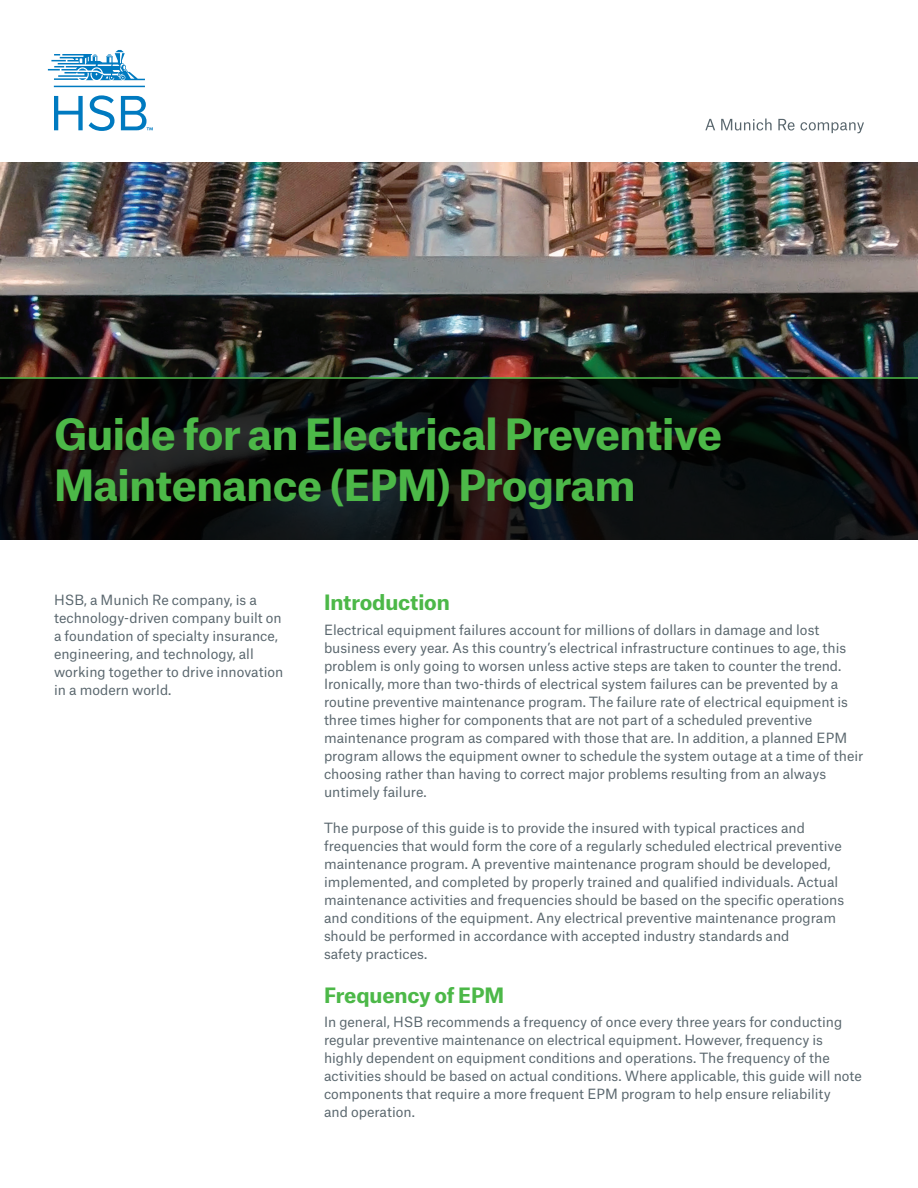
<style>
.page{position:relative;width:918px;height:1188px;background:#fff}
.page>*{position:absolute;margin:0;border:0;box-sizing:border-box;transform-origin:0 0}
.HSB_27_5pt_Bold_No_S{font:700 41.25px "Munich Re";letter-spacing:-.01em;color:#4cb848}
.HSB_13_5pt_Bold_no_s{font:700 20.25px "Munich Re";letter-spacing:-.01em;color:#4cb848}
.HSB_9pt_Regular_Spac{font:13.5px/18px "Munich Re";color:#5a676e}
.HSB_9pt_Regular{font:13.5px/18px "Munich Re";color:#5a676e}
</style>
<div class="page">
<svg style="left:48px;top:50px;width:105px;height:81px"></svg>
<svg style="left:705px;top:119px;width:159px;height:14px"></svg>
<img style="left:0;top:162px;width:918px;height:215px">
<svg style="left:0;top:379px;width:918px;height:161px;background:#0d0c0d"></svg>
<hr style="left:0;top:377px;width:918px;height:2px;background:#4cb848">
<p class="HSB_27_5pt_Bold_No_S" style="left:54px;top:401px;width:670px">Guide for an Electrical Preventive</p>
<p class="HSB_27_5pt_Bold_No_S" style="left:54px;top:452px;width:583px">Maintenance (EPM) Program</p>
<p class="HSB_9pt_Regular" style="left:54px;top:589px;width:231px">HSB, a Munich Re company, is a technology-driven company built on a foundation of specialty insurance, engineering, and technology, all working together to drive innovation in a modern world.</p>
<p class="HSB_13_5pt_Bold_no_s" style="left:324px;top:586px;width:127px">Introduction</p>
<p class="HSB_9pt_Regular_Spac" style="left:324px;top:620px;width:541px">Electrical equipment failures account for millions of dollars in damage and lost business every year. As this country’s electrical infrastructure continues to age, this problem is only going to worsen unless active steps are taken to counter the trend.<br>Ironically, more than two-thirds of electrical system failures can be prevented by a routine preventive maintenance program. The failure rate of electrical equipment is three times higher for components that are not part of a scheduled preventive maintenance program as compared with those that are. In addition, a planned EPM program allows the equipment owner to schedule the system outage at a time of their choosing rather than having to correct major problems resulting from an always untimely failure.</p>
<p class="HSB_9pt_Regular_Spac" style="left:324px;top:818px;width:522px">The purpose of this guide is to provide the insured with typical practices and frequencies that would form the core of a regularly scheduled electrical preventive maintenance program. A preventive maintenance program should be developed, implemented, and completed by properly trained and qualified individuals. Actual maintenance activities and frequencies should be based on the specific operations and conditions of the equipment. Any electrical preventive maintenance program should be performed in accordance with accepted industry standards and<br>safety practices.</p>
<p class="HSB_13_5pt_Bold_no_s" style="left:324px;top:978px;width:182px">Frequency of EPM</p>
<p class="HSB_9pt_Regular_Spac" style="left:324px;top:1012px;width:540px">In general, HSB recommends a frequency of once every three years for conducting regular preventive maintenance on electrical equipment. However, frequency is highly dependent on equipment conditions and operations. The frequency of the activities should be based on actual conditions. Where applicable, this guide will note components that require a more frequent EPM program to help ensure reliability<br>and operation.</p>
</div>
